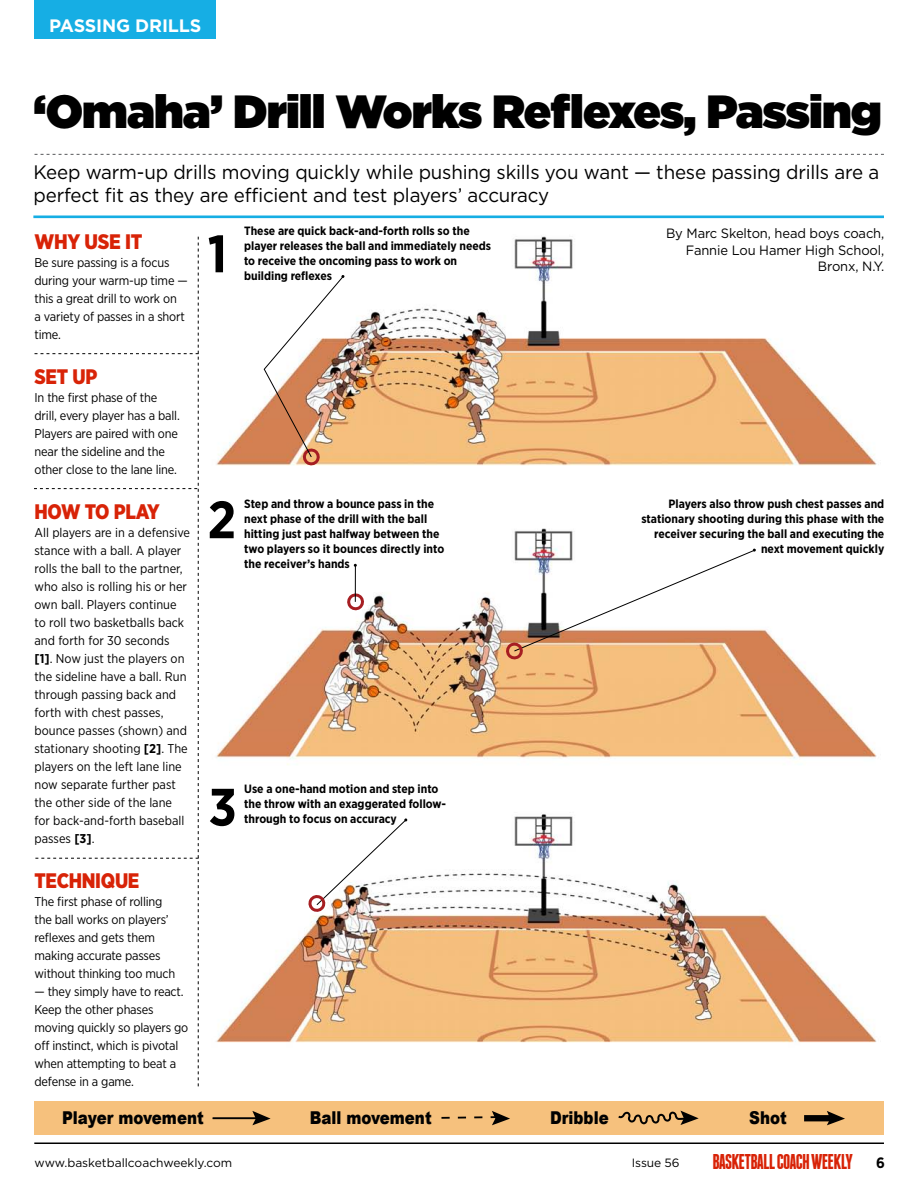
<style>
.page{position:relative;width:918px;height:1188px;background:#fff}
.page>*{position:absolute;margin:0;border:0;box-sizing:border-box;transform-origin:0 0}
.t1{font:700 52.5px "Gotham Narrow";color:#000}
.t2{font:900 46.5px "Gotham";letter-spacing:-.02em;color:#000}
.t3{font:700 21.3px "Franchise";letter-spacing:-.04em;color:#d82307;scale:.94 1}
.t4{font:900 21px "Gotham Narrow";letter-spacing:-.015em;color:#d82307;scale:.96 1}
.t5{font:900 21px "Gotham Narrow";letter-spacing:-.015em;color:#d82307}
.t6{font:19.5px/22.5px "Gotham";letter-spacing:-.01em;color:#000;scale:.96 1}
.t7{font:700 18px "Gotham";letter-spacing:-.01em;color:#fff}
.t8{font:900 17.7px "Arial";color:#010101;scale:.85 1}
.t9{font:13.5px/16.2px "Gotham";letter-spacing:-.01em;color:#000;text-align:right;scale:.96 1}
.t10{font:12.75px/18px "Gotham Narrow";letter-spacing:-.015em;color:#000}
.t11{font:700 12px/15px "Gotham Narrow";color:#000}
.t12{font:12px "Gotham";color:#000}
.s1{font-weight:700}
.s2{font-family:"Gotham Narrow";font-size:15px;color:#000}
</style>
<div class="page">
<img style="left:208px;top:236px;width:676px;height:907px">
<hr style="left:33px;top:216px;width:851px;height:2px;background:#16aee4">
<svg style="left:35px;top:154px;width:849px;height:1px"></svg>
<hr style="left:34px;top:1143px;width:850px;height:1px;background:#000">
<svg style="left:34px;top:237px;width:165px;height:849px"></svg>
<div style="left:34px;top:1102px;width:850px;height:33px;background:#f6c17d"></div>
<svg style="left:441px;top:1111px;width:69px;height:14px"></svg>
<svg style="left:618px;top:1110px;width:81px;height:15px"></svg>
<svg style="left:252px;top:1111px;width:19px;height:14px"></svg>
<hr style="left:213px;top:1117px;width:52px;height:2px;background:#010101">
<svg style="left:827px;top:1111px;width:18px;height:14px"></svg>
<div style="left:804px;top:1115px;width:27px;height:6px;background:#010101"></div>
<img style="left:264px;top:275px;width:81px;height:193px">
<svg style="left:347px;top:591px;width:20px;height:22px"></svg>
<hr style="left:355px;top:565px;width:1px;height:37px;background:#000">
<svg style="left:305px;top:818px;width:102px;height:97px"></svg>
<div style="left:35px;top:0;width:181px;height:38px;background:#16aee4"></div>
<svg style="left:506px;top:549px;width:250px;height:113px"></svg>
<p class="t7" style="left:49px;top:15px;width:154px">PASSING DRILLS</p>
<p class="t2" style="left:34px;top:85px;width:850px">‘Omaha’ Drill Works Reflexes, Passing</p>
<p class="t6" style="left:34px;top:161px;width:883px">Keep warm-up drills moving quickly while pushing skills you want — these passing drills are a perfect fit as they are efficient and test players’ accuracy</p>
<p class="t5" style="left:35px;top:228px;width:110px">WHY USE IT</p>
<p class="t10" style="left:35px;top:253px;width:155px">Be sure passing is a focus during your warm-up time — this a great drill to work on<br>a variety of passes in a short time.</p>
<p class="t4" style="left:35px;top:363px;width:67px">SET UP</p>
<p class="t10" style="left:35px;top:388px;width:147px">In the first phase of the drill, every player has a ball.<br>Players are paired with one near the sideline and the other close to the lane line.</p>
<p class="t4" style="left:35px;top:498px;width:132px">HOW TO PLAY</p>
<p class="t10" style="left:35px;top:523px;width:157px">All players are in a defensive stance with a ball. A player rolls the ball to the partner, who also is rolling his or her own ball. Players continue to roll two basketballs back and forth for 30 seconds <span class="s1">[1]</span>. Now just the players on the sideline have a ball. Run through passing back and forth with chest passes, bounce passes (shown) and stationary shooting <span class="s1">[2]</span>. The players on the left lane line now separate further past the other side of the lane for back-and-forth baseball passes <span class="s1">[3]</span>.</p>
<p class="t4" style="left:35px;top:867px;width:111px">TECHNIQUE</p>
<p class="t10" style="left:35px;top:892px;width:142px">The first phase of rolling the ball works on players’ reflexes and gets them making accurate passes without thinking too much</p>
<p class="t10" style="left:35px;top:982px;width:155px">— they simply have to react.<br>Keep the other phases moving quickly so players go off instinct, which is pivotal when attempting to beat a defense in a game.</p>
<p class="t11" style="left:244px;top:223px;width:249px">These are quick back-and-forth rolls so the player releases the ball and immediately needs to receive the oncoming pass to work on building reflexes</p>
<p class="t9" style="left:666px;top:225px;width:229px">By Marc Skelton, head boys coach,<br>Fannie Lou Hamer High School,<br>Bronx, N.Y.</p>
<p class="t1" style="left:208px;top:220px;width:21px">1</p>
<p class="t1" style="left:207px;top:486px;width:30px">2</p>
<p class="t11" style="left:244px;top:496px;width:202px">Step and throw a bounce pass in the next phase of the drill with the ball hitting just past halfway between the two players so it bounces directly into the receiver’s hands</p>
<p class="t11" style="left:641px;top:496px;width:244px;text-align:right">Players also throw push chest passes and stationary shooting during this phase with the receiver securing the ball and executing the next movement quickly</p>
<p class="t11" style="left:244px;top:781px;width:204px">Use a one-hand motion and step into the throw with an exaggerated follow&shy;through to focus on accuracy</p>
<p class="t1" style="left:208px;top:773px;width:30px">3</p>
<p class="t8" style="left:62px;top:1105px;width:168px">Player movement</p>
<p class="t8" style="left:310px;top:1105px;width:145px">Ball movement</p>
<p class="t8" style="left:550px;top:1105px;width:71px">Dribble</p>
<p class="t8" style="left:749px;top:1105px;width:46px">Shot</p>
<p class="t12" style="left:35px;top:1156px;width:199px">www.basketballcoachweekly.com</p>
<p class="t12" style="left:632px;top:1156px;width:49px">Issue 56</p>
<p class="t3" style="left:712px;top:1152px;width:185px">BASKETBALL COACH WEEKLY <span class="s2">6</span></p>
</div>
